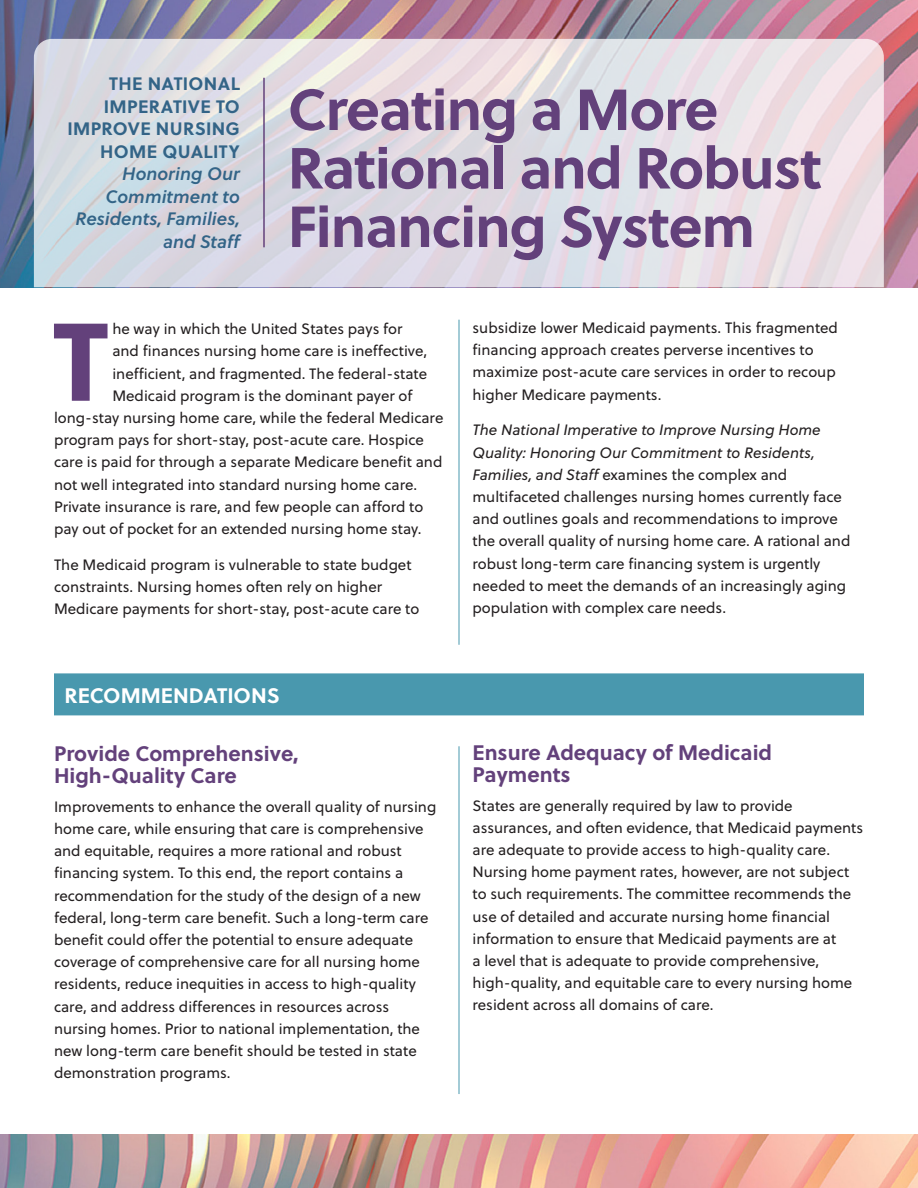
<style>
.page{position:relative;width:918px;height:1188px;background:#fff}
.page>*{position:absolute;margin:0;border:0;box-sizing:border-box;transform-origin:0 0}
.body{font:110.1px "Soleil Xb";color:#63417b}
.Subhead_A{font:700 57.75px/58.5px "Soleil";letter-spacing:-.02em;color:#63417b}
.Subhead_A-2{font:700 21px/22.2px "Soleil";color:#63417b}
.Subhead_A_and_rule{font:700 21px "Soleil";color:#fff}
.t1{font:italic 18px/22.5px "Soleil Sb";color:#336487;text-align:right}
.body-2{font:15px/22.2px "Soleil";color:#231f20}
.s1{font-family:"Soleil";font-weight:700;font-style:normal}
.s2{font-style:italic}
</style>
<div class="page">
<img style="left:0;top:1134px;width:918px;height:54px">
<div style="left:54px;top:673px;width:810px;height:42px;background:#4998ae"></div>
<hr style="left:459px;top:320px;width:1px;height:325px;background:#4998ae">
<hr style="left:459px;top:746px;width:1px;height:348px;background:#4998ae">
<img style="left:0;top:0;width:918px;height:287px">
<svg style="left:34px;top:39px;width:850px;height:248px;background:#e0dce3"></svg>
<hr style="left:263px;top:78px;width:2px;height:169px;background:#63417b">
<p class="t1" style="left:67px;top:72px;width:176px"><span class="s1">THE NATIONAL<br>IMPERATIVE TO<br>IMPROVE NURSING<br>HOME QUALITY<br></span>Honoring Our<br>Commitment to<br>Residents, Families, and Staff</p>
<p class="Subhead_A" style="left:288px;top:77px;width:536px">Creating a More<br>Rational and Robust<br>Financing System</p>
<p class="body" style="left:54px;top:275px;width:56px">T</p>
<p class="body-2" style="left:112px;top:317px;width:292px">he way in which the United States pays for</p>
<p class="body-2" style="left:112px;top:340px;width:316px">and finances nursing home care is ineffective,</p>
<p class="body-2" style="left:112px;top:362px;width:316px">inefficient, and fragmented. The federal-state</p>
<p class="body-2" style="left:112px;top:384px;width:302px">Medicaid program is the dominant payer of</p>
<p class="body-2" style="left:54px;top:406px;width:391px">long-stay nursing home care, while the federal Medicare</p>
<p class="body-2" style="left:54px;top:428px;width:372px">program pays for short-stay, post-acute care. Hospice</p>
<p class="body-2" style="left:54px;top:451px;width:390px">care is paid for through a separate Medicare benefit and</p>
<p class="body-2" style="left:54px;top:473px;width:365px">not well integrated into standard nursing home care.</p>
<p class="body-2" style="left:54px;top:495px;width:371px">Private insurance is rare, and few people can afford to</p>
<p class="body-2" style="left:54px;top:517px;width:369px">pay out of pocket for an extended nursing home stay.</p>
<p class="body-2" style="left:54px;top:553px;width:367px">The Medicaid program is vulnerable to state budget constraints. Nursing homes often rely on higher<br>Medicare payments for short-stay, post-acute care to</p>
<p class="Subhead_A_and_rule" style="left:64px;top:680px;width:217px">RECOMMENDATIONS</p>
<p class="Subhead_A-2" style="left:54px;top:741px;width:246px">Provide Comprehensive,<br>High-Quality Care</p>
<p class="body-2" style="left:54px;top:795px;width:384px">Improvements to enhance the overall quality of nursing home care, while ensuring that care is comprehensive and equitable, requires a more rational and robust financing system. To this end, the report contains a recommendation for the study of the design of a new federal, long-term care benefit. Such a long-term care benefit could offer the potential to ensure adequate coverage of comprehensive care for all nursing home residents, reduce inequities in access to high-quality care, and address differences in resources across nursing homes. Prior to national implementation, the new long-term care benefit should be tested in state demonstration programs.</p>
<p class="body-2" style="left:472px;top:316px;width:367px">subsidize lower Medicaid payments. This fragmented financing approach creates perverse incentives to maximize post-acute care services in order to recoup higher Medicare payments.</p>
<p class="body-2" style="left:472px;top:419px;width:379px"><span class="s2">The National Imperative to Improve Nursing Home Quality: Honoring Our Commitment to Residents, Families, and Staff</span> examines the complex and multifaceted challenges nursing homes currently face and outlines goals and recommendations to improve the overall quality of nursing home care. A rational and robust long-term care financing system is urgently needed to meet the demands of an increasingly aging population with complex care needs.</p>
<p class="Subhead_A-2" style="left:472px;top:740px;width:301px">Ensure Adequacy of Medicaid<br>Payments</p>
<p class="body-2" style="left:472px;top:794px;width:392px">States are generally required by law to provide assurances, and often evidence, that Medicaid payments are adequate to provide access to high-quality care.<br>Nursing home payment rates, however, are not subject to such requirements. The committee recommends the use of detailed and accurate nursing home financial information to ensure that Medicaid payments are at<br>a level that is adequate to provide comprehensive, high-quality, and equitable care to every nursing home resident across all domains of care.</p>
</div>
